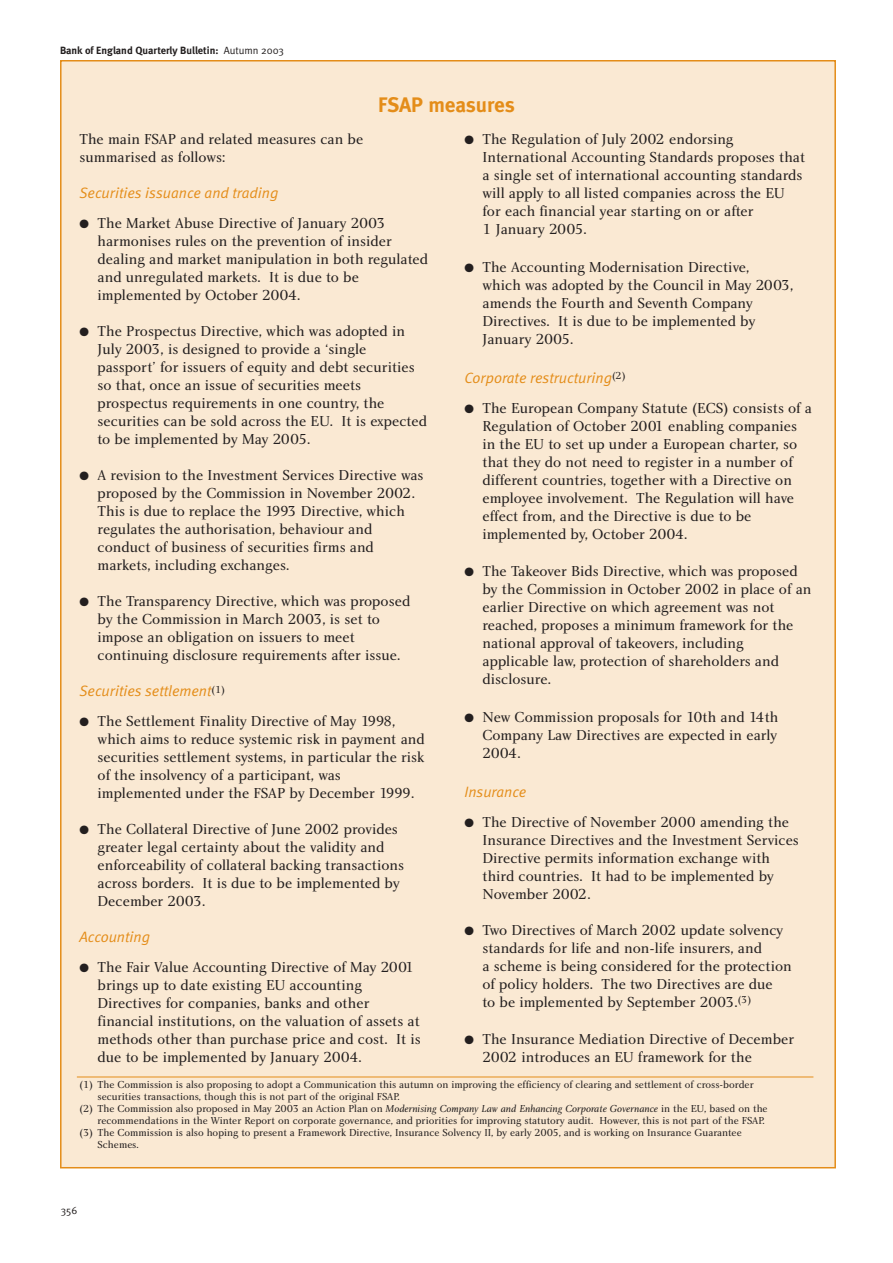
<style>
.page{position:relative;width:893px;height:1263px;background:#fff}
.page>*{position:absolute;margin:0;border:0;box-sizing:border-box;transform-origin:0 0}
.t1{font:700 21px "Meta";letter-spacing:-.005em;color:#e48d19}
.t2{font:15px/18px "Charlotte Book Plain";color:#231f1f}
.t3{font:italic 15px "Meta Normal";color:#e48d19}
.t4{font:10.5px "Charlotte Book Plain";color:#231f1f}
.t5{font:700 10.5px "Meta";color:#231f1f}
.t6{font:10.5px "Meta Normal";color:#231f1f}
.s1{font-family:"Meta Normal";font-weight:400}
.s2{font-family:"Charlotte Book Italic Plain"}
</style>
<div class="page">
<div style="left:61px;top:61px;width:774px;height:1107px;background:#fae9d3"></div>
<hr style="left:77px;top:1077px;width:736px;height:1px;background:#e48d19">
<p class="t5" style="left:60px;top:47px;width:225px">Bank of England Quarterly Bulletin: <span class="s1">Autumn 2003</span></p>
<h1 class="t1" style="left:378px;top:97px;width:138px">FSAP measures</h1>
<p class="t2" style="left:80px;top:132px;width:285px">The main FSAP and related measures can be summarised as follows:</p>
<p class="t3" style="left:80px;top:188px;width:200px">Securities issuance and trading</p>
<p class="t2" style="left:98px;top:216px;width:332px;text-indent:-18px">● The Market Abuse Directive of January 2003 harmonises rules on the prevention of insider dealing and market manipulation in both regulated and unregulated markets. It is due to be implemented by October 2004.</p>
<p class="t2" style="left:98px;top:324px;width:331px;text-indent:-18px">● The Prospectus Directive, which was adopted in July 2003, is designed to provide a ‘single passport’ for issuers of equity and debt securities so that, once an issue of securities meets prospectus requirements in one country, the securities can be sold across the EU. It is expected to be implemented by May 2005.</p>
<p class="t2" style="left:98px;top:468px;width:327px;text-indent:-18px">● A revision to the Investment Services Directive was proposed by the Commission in November 2002.<br>This is due to replace the 1993 Directive, which regulates the authorisation, behaviour and conduct of business of securities firms and markets, including exchanges.</p>
<p class="t2" style="left:98px;top:594px;width:314px;text-indent:-18px">● The Transparency Directive, which was proposed by the Commission in March 2003, is set to impose an obligation on issuers to meet continuing disclosure requirements after issue.</p>
<p class="t3" style="left:80px;top:686px;width:147px">Securities settlement<sup>(1)</sup></p>
<p class="t2" style="left:98px;top:714px;width:329px;text-indent:-18px">● The Settlement Finality Directive of May 1998, which aims to reduce systemic risk in payment and securities settlement systems, in particular the risk of the insolvency of a participant, was implemented under the FSAP by December 1999.</p>
<p class="t2" style="left:98px;top:822px;width:308px;text-indent:-18px">● The Collateral Directive of June 2002 provides greater legal certainty about the validity and enforceability of collateral backing transactions across borders. It is due to be implemented by December 2003.</p>
<p class="t3" style="left:80px;top:932px;width:72px">Accounting</p>
<p class="t2" style="left:98px;top:960px;width:325px;text-indent:-18px">● The Fair Value Accounting Directive of May 2001 brings up to date existing EU accounting Directives for companies, banks and other financial institutions, on the valuation of assets at methods other than purchase price and cost. It is due to be implemented by January 2004.</p>
<p class="t2" style="left:482px;top:132px;width:324px;text-indent:-18px">● The Regulation of July 2002 endorsing International Accounting Standards proposes that a single set of international accounting standards will apply to all listed companies across the EU for each financial year starting on or after<br>1 January 2005.</p>
<p class="t2" style="left:482px;top:259px;width:312px;text-indent:-18px">● The Accounting Modernisation Directive,<br>which was adopted by the Council in May 2003, amends the Fourth and Seventh Company Directives. It is due to be implemented by January 2005.</p>
<p class="t3" style="left:464px;top:372px;width:162px">Corporate restructuring<sup>(2)</sup></p>
<p class="t2" style="left:482px;top:400px;width:331px;text-indent:-18px">● The European Company Statute (ECS) consists of a Regulation of October 2001 enabling companies in the EU to set up under a European charter, so that they do not need to register in a number of different countries, together with a Directive on employee involvement. The Regulation will have effect from, and the Directive is due to be implemented by, October 2004.</p>
<p class="t2" style="left:482px;top:564px;width:330px;text-indent:-18px">● The Takeover Bids Directive, which was proposed by the Commission in October 2002 in place of an earlier Directive on which agreement was not reached, proposes a minimum framework for the national approval of takeovers, including applicable law, protection of shareholders and disclosure.</p>
<p class="t2" style="left:482px;top:709px;width:297px;text-align:justify;text-indent:-18px">● New Commission proposals for 10th and 14th Company Law Directives are expected in early 2004.</p>
<p class="t3" style="left:464px;top:786px;width:63px">Insurance</p>
<p class="t2" style="left:482px;top:814px;width:318px;text-indent:-18px">● The Directive of November 2000 amending the Insurance Directives and the Investment Services Directive permits information exchange with third countries. It had to be implemented by November 2002.</p>
<p class="t2" style="left:482px;top:922px;width:311px;text-indent:-18px">● Two Directives of March 2002 update solvency standards for life and non-life insurers, and<br>a scheme is being considered for the protection of policy holders. The two Directives are due<br>to be implemented by September 2003.<sup>(3)</sup></p>
<p class="t2" style="left:482px;top:1032px;width:313px;text-indent:-18px">● The Insurance Mediation Directive of December<br>2002 introduces an EU framework for the</p>
<p class="t4" style="left:80px;top:1081px;width:675px">(1) The Commission is also proposing to adopt a Communication this autumn on improving the efficiency of clearing and settlement of cross-border</p>
<p class="t4" style="left:98px;top:1093px;width:304px">securities transactions, though this is not part of the original FSAP.</p>
<p class="t4" style="left:79px;top:1105px;width:689px">(2) The Commission also proposed in May 2003 an Action Plan on <span class="s2">Modernising Company Law and Enhancing Corporate Governance</span> in the EU, based on the</p>
<p class="t4" style="left:98px;top:1117px;width:668px">recommendations in the Winter Report on corporate governance, and priorities for improving statutory audit. However, this is not part of the FSAP.</p>
<p class="t4" style="left:80px;top:1129px;width:663px">(3) The Commission is also hoping to present a Framework Directive, Insurance Solvency II, by early 2005, and is working on Insurance Guarantee</p>
<p class="t4" style="left:97px;top:1141px;width:43px">Schemes.</p>
<p class="t6" style="left:61px;top:1206px;width:18px">356</p>
</div>
